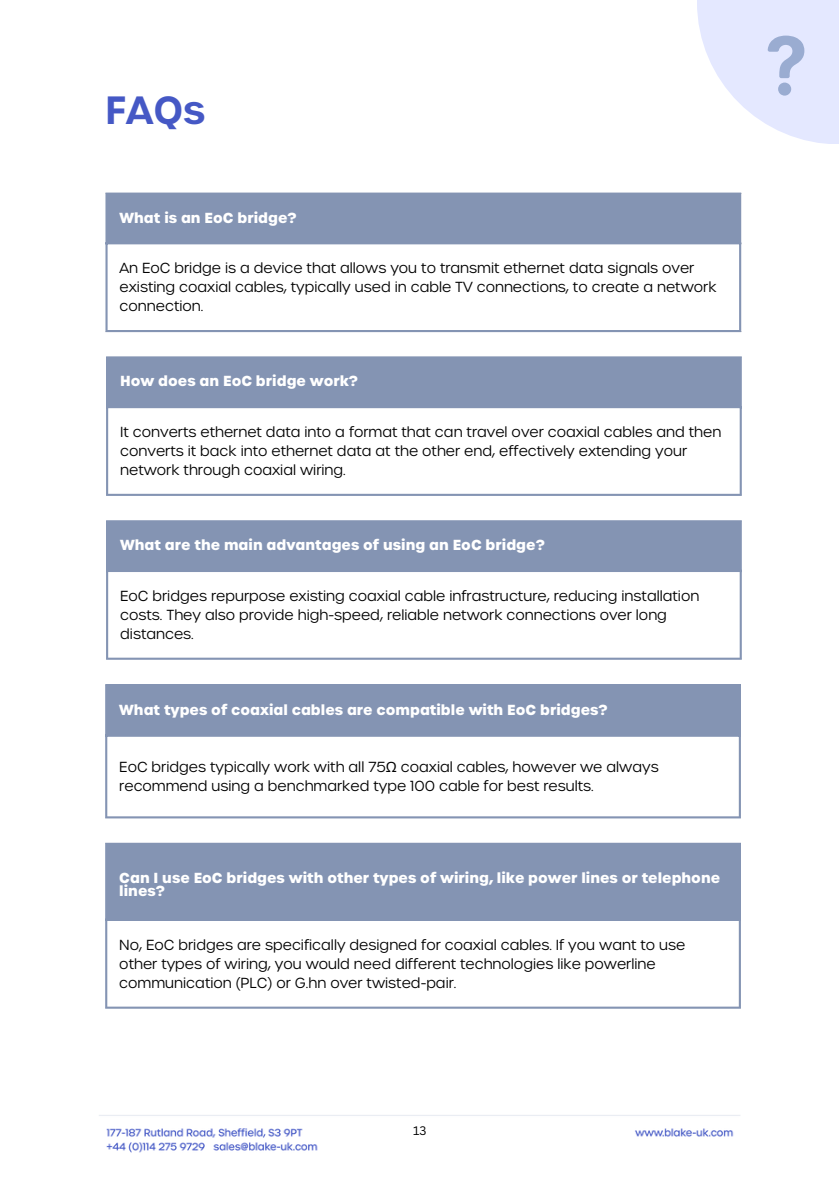
<style>
.page{position:relative;width:839px;height:1191px;background:#fff}
.page>*{position:absolute;margin:0;border:0;box-sizing:border-box;transform-origin:0 0}
.t1{font:600 38px "Urbane";color:#4558c5}
.t2{font:300 14px/19px "Urbane";color:#000}
.t3{font:700 14px/12.6px "Urbane";color:#fff}
.t4{font:12px "Canva Sans";color:#000}
.s1{font-family:"Noto Sans";font-weight:400}
</style>
<div class="page">
<img style="left:99px;top:192px;width:643px;height:961px">
<div style="left:106px;top:193px;width:634px;height:51px;background:#8494b3"></div>
<hr style="left:105px;top:195px;width:3px;height:135px;background:#8494b3">
<hr style="left:739px;top:195px;width:2px;height:135px;background:#8494b3">
<hr style="left:105px;top:193px;width:636px;height:2px;background:#8494b3">
<hr style="left:105px;top:330px;width:636px;height:2px;background:#8494b3">
<div style="left:107px;top:357px;width:634px;height:51px;background:#8494b3"></div>
<hr style="left:106px;top:358px;width:2px;height:136px;background:#8494b3">
<hr style="left:739px;top:358px;width:2px;height:136px;background:#8494b3">
<hr style="left:106px;top:356px;width:635px;height:2px;background:#8494b3">
<hr style="left:106px;top:494px;width:635px;height:2px;background:#8494b3">
<div style="left:107px;top:521px;width:634px;height:50px;background:#8494b3"></div>
<hr style="left:106px;top:522px;width:2px;height:136px;background:#8494b3">
<hr style="left:739px;top:522px;width:2px;height:136px;background:#8494b3">
<hr style="left:106px;top:520px;width:635px;height:2px;background:#8494b3">
<hr style="left:106px;top:570px;width:635px;height:2px;background:#8494b3">
<hr style="left:106px;top:658px;width:635px;height:2px;background:#8494b3">
<svg style="left:697px;top:0;width:141px;height:144px;fill:#e4e8ff"></svg>
<svg style="left:767px;top:36px;width:37px;height:60px;background:#c7d0ed"></svg>
<div style="left:106px;top:685px;width:634px;height:51px;background:#8494b3"></div>
<hr style="left:105px;top:686px;width:2px;height:130px;background:#8494b3">
<hr style="left:738px;top:686px;width:2px;height:130px;background:#8494b3">
<hr style="left:105px;top:684px;width:635px;height:2px;background:#8494b3">
<hr style="left:105px;top:735px;width:635px;height:2px;background:#8494b3">
<hr style="left:105px;top:816px;width:635px;height:2px;background:#8494b3">
<div style="left:106px;top:843px;width:634px;height:77px;background:#8494b3"></div>
<hr style="left:105px;top:845px;width:2px;height:162px;background:#8494b3">
<hr style="left:738px;top:845px;width:2px;height:162px;background:#8494b3">
<hr style="left:105px;top:843px;width:635px;height:2px;background:#8494b3">
<hr style="left:105px;top:919px;width:635px;height:2px;background:#8494b3">
<hr style="left:105px;top:1007px;width:635px;height:2px;background:#8494b3">
<p class="t1" style="left:105px;top:86px;width:102px">FAQs</p>
<p class="t3" style="left:120px;top:210px;width:178px">What is an EoC bridge?</p>
<p class="t2" style="left:120px;top:258px;width:598px">An EoC bridge is a device that allows you to transmit ethernet data signals over existing coaxial cables, typically used in cable TV connections, to create a network connection.</p>
<p class="t3" style="left:120px;top:374px;width:239px">How does an EoC bridge work?</p>
<p class="t2" style="left:120px;top:422px;width:602px">It converts ethernet data into a format that can travel over coaxial cables and then converts it back into ethernet data at the other end, effectively extending your network through coaxial wiring.</p>
<p class="t3" style="left:120px;top:538px;width:426px">What are the main advantages of using an EoC bridge?</p>
<p class="t2" style="left:120px;top:586px;width:580px">EoC bridges repurpose existing coaxial cable infrastructure, reducing installation costs. They also provide high-speed, reliable network connections over long distances.</p>
<p class="t3" style="left:119px;top:703px;width:489px">What types of coaxial cables are compatible with EoC bridges?</p>
<p class="t2" style="left:119px;top:757px;width:541px">EoC bridges typically work with all 75<span class="s1">Ω</span> coaxial cables, however we always recommend using a benchmarked type 100 cable for best results.</p>
<p class="t3" style="left:119px;top:871px;width:602px">Can I use EoC bridges with other types of wiring, like power lines or telephone lines?</p>
<p class="t2" style="left:119px;top:935px;width:567px">No, EoC bridges are specifically designed for coaxial cables. If you want to use other types of wiring, you would need different technologies like powerline communication (PLC) or G.hn over twisted-pair.</p>
<p class="t4" style="left:413px;top:1123px;width:15px">13</p>
</div>
